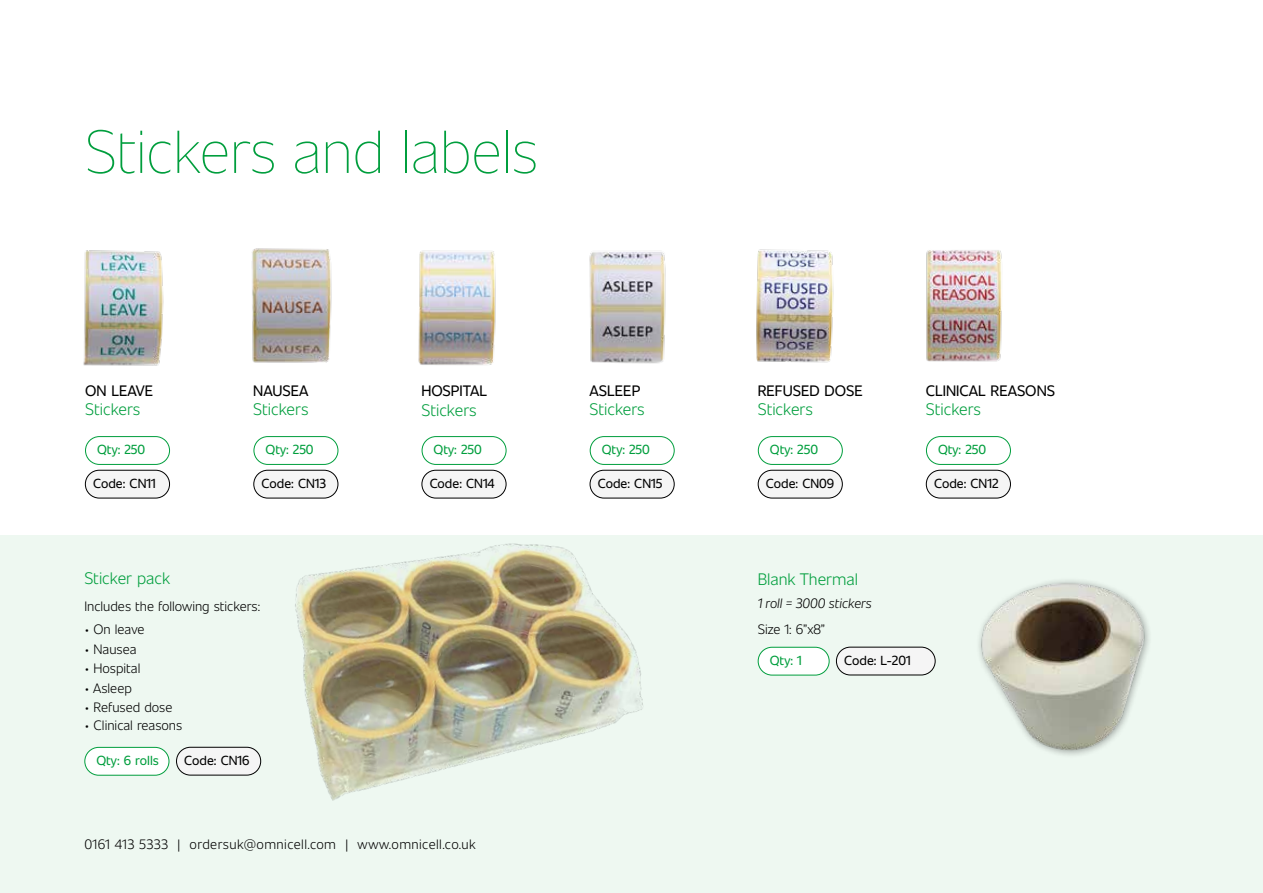
<style>
.page{position:relative;width:1263px;height:893px;background:#fff}
.page>*{position:absolute;margin:0;border:0;box-sizing:border-box;transform-origin:0 0}
.t1{font:200 60px "Unitext";letter-spacing:-.01em;color:#009e3d}
.t2{font:300 16.5px "Unitext";color:#009e3d}
.t3{font:15px "Unitext";color:#000}
.t4{font:300 13.5px "Unitext";color:#000}
.t5{font:300 13.5px "Unitext";letter-spacing:.03em;color:#000}
.t6{font:italic 300 13.5px "Unitext";color:#000}
.t7{font:13.05px "Unitext";color:#000}
.t8{font:13.05px "Unitext";color:#009e3d}
</style>
<div class="page">
<div style="left:0;top:536px;width:1263px;height:357px;background:#eef8f1"></div>
<img style="left:231px;top:478px;width:455px;height:323px">
<img style="left:979px;top:580px;width:170px;height:176px">
<div style="left:85px;top:470px;width:85px;height:28px;background:#f5f5f5;border-radius:14px"></div>
<div style="left:85px;top:470px;width:85px;height:28px;border:1px solid #000;border-radius:14px"></div>
<div style="left:85px;top:436px;width:85px;height:29px;border:1px solid #009e3d;border-radius:14px"></div>
<div style="left:254px;top:470px;width:84px;height:28px;background:#f5f5f5;border-radius:14px"></div>
<div style="left:253px;top:470px;width:85px;height:28px;border:1px solid #000;border-radius:14px"></div>
<div style="left:254px;top:436px;width:84px;height:29px;border:1px solid #009e3d;border-radius:14px"></div>
<div style="left:422px;top:470px;width:84px;height:28px;background:#f5f5f5;border-radius:14px"></div>
<div style="left:422px;top:470px;width:84px;height:28px;border:1px solid #000;border-radius:14px"></div>
<div style="left:422px;top:436px;width:84px;height:29px;border:1px solid #009e3d;border-radius:14px"></div>
<div style="left:590px;top:470px;width:84px;height:28px;background:#f5f5f5;border-radius:14px"></div>
<div style="left:590px;top:470px;width:84px;height:28px;border:1px solid #000;border-radius:14px"></div>
<div style="left:590px;top:436px;width:84px;height:29px;border:1px solid #009e3d;border-radius:14px"></div>
<div style="left:758px;top:470px;width:84px;height:28px;background:#f5f5f5;border-radius:14px"></div>
<div style="left:758px;top:470px;width:85px;height:28px;border:1px solid #000;border-radius:14px"></div>
<div style="left:758px;top:436px;width:85px;height:29px;border:1px solid #009e3d;border-radius:14px"></div>
<div style="left:926px;top:470px;width:84px;height:28px;background:#f5f5f5;border-radius:14px"></div>
<div style="left:926px;top:470px;width:85px;height:28px;border:1px solid #000;border-radius:14px"></div>
<div style="left:926px;top:436px;width:85px;height:29px;border:1px solid #009e3d;border-radius:14px"></div>
<div style="left:836px;top:647px;width:99px;height:28px;background:#f5f5f5;border-radius:14px"></div>
<div style="left:836px;top:647px;width:99px;height:28px;border:1px solid #000;border-radius:14px"></div>
<div style="left:758px;top:647px;width:71px;height:28px;background:#fff;border-radius:14px"></div>
<div style="left:758px;top:647px;width:71px;height:28px;border:1px solid #009e3d;border-radius:14px"></div>
<div style="left:176px;top:747px;width:85px;height:28px;background:#f5f5f5;border-radius:14px"></div>
<div style="left:176px;top:747px;width:85px;height:28px;border:1px solid #000;border-radius:14px"></div>
<div style="left:85px;top:747px;width:84px;height:28px;background:#fff;border-radius:14px"></div>
<div style="left:85px;top:747px;width:84px;height:28px;border:1px solid #009e3d;border-radius:14px"></div>
<img style="left:756px;top:249px;width:78px;height:114px">
<img style="left:83px;top:250px;width:81px;height:116px">
<img style="left:926px;top:250px;width:76px;height:112px">
<img style="left:252px;top:248px;width:80px;height:115px">
<img style="left:418px;top:250px;width:78px;height:115px">
<img style="left:589px;top:252px;width:77px;height:112px">
<h1 class="t1" style="left:85px;top:110px;width:454px">Stickers and labels</h1>
<p class="t3" style="left:85px;top:380px;width:70px">ON LEAVE</p>
<p class="t2" style="left:85px;top:398px;width:57px">Stickers</p>
<p class="t8" style="left:97px;top:440px;width:50px">Qty: 250</p>
<p class="t7" style="left:93px;top:474px;width:64px">Code: CN11</p>
<p class="t3" style="left:253px;top:380px;width:57px">NAUSEA</p>
<p class="t2" style="left:253px;top:398px;width:57px">Stickers</p>
<p class="t8" style="left:265px;top:440px;width:50px">Qty: 250</p>
<p class="t7" style="left:262px;top:474px;width:66px">Code: CN13</p>
<p class="t2" style="left:84px;top:566px;width:87px">Sticker pack</p>
<p class="t4" style="left:84px;top:596px;width:177px">Includes the following stickers:</p>
<p class="t4" style="left:84px;top:620px;width:62px">• On leave</p>
<p class="t4" style="left:84px;top:639px;width:54px">• Nausea</p>
<p class="t4" style="left:84px;top:659px;width:58px">• Hospital</p>
<p class="t4" style="left:84px;top:678px;width:49px">• Asleep</p>
<p class="t4" style="left:84px;top:698px;width:90px">• Refused dose</p>
<p class="t4" style="left:84px;top:716px;width:99px">• Clinical reasons</p>
<p class="t8" style="left:96px;top:751px;width:64px">Qty: 6 rolls</p>
<p class="t7" style="left:184px;top:751px;width:67px">Code: CN16</p>
<p class="t3" style="left:421px;top:380px;width:67px">HOSPITAL</p>
<p class="t2" style="left:421px;top:398px;width:57px">Stickers</p>
<p class="t8" style="left:434px;top:440px;width:50px">Qty: 250</p>
<p class="t7" style="left:430px;top:474px;width:66px">Code: CN14</p>
<p class="t5" style="left:84px;top:835px;width:393px">0161 413 5333 | ordersuk@omnicell.com | www.omnicell.co.uk</p>
<p class="t3" style="left:590px;top:380px;width:52px">ASLEEP</p>
<p class="t2" style="left:590px;top:398px;width:57px">Stickers</p>
<p class="t8" style="left:602px;top:440px;width:50px">Qty: 250</p>
<p class="t7" style="left:598px;top:474px;width:66px">Code: CN15</p>
<p class="t3" style="left:758px;top:380px;width:107px">REFUSED DOSE</p>
<p class="t2" style="left:758px;top:398px;width:57px">Stickers</p>
<p class="t8" style="left:770px;top:440px;width:50px">Qty: 250</p>
<p class="t7" style="left:766px;top:474px;width:70px">Code: CN09</p>
<p class="t3" style="left:926px;top:380px;width:131px">CLINICAL REASONS</p>
<p class="t2" style="left:926px;top:398px;width:57px">Stickers</p>
<p class="t8" style="left:938px;top:440px;width:50px">Qty: 250</p>
<p class="t7" style="left:934px;top:474px;width:66px">Code: CN12</p>
<p class="t2" style="left:758px;top:568px;width:102px">Blank Thermal</p>
<p class="t6" style="left:758px;top:593px;width:116px">1 roll = 3000 stickers</p>
<p class="t4" style="left:758px;top:620px;width:69px">Size 1: 6”x8”</p>
<p class="t8" style="left:770px;top:651px;width:33px">Qty: 1</p>
<p class="t7" style="left:844px;top:651px;width:68px">Code: L-201</p>
</div>
